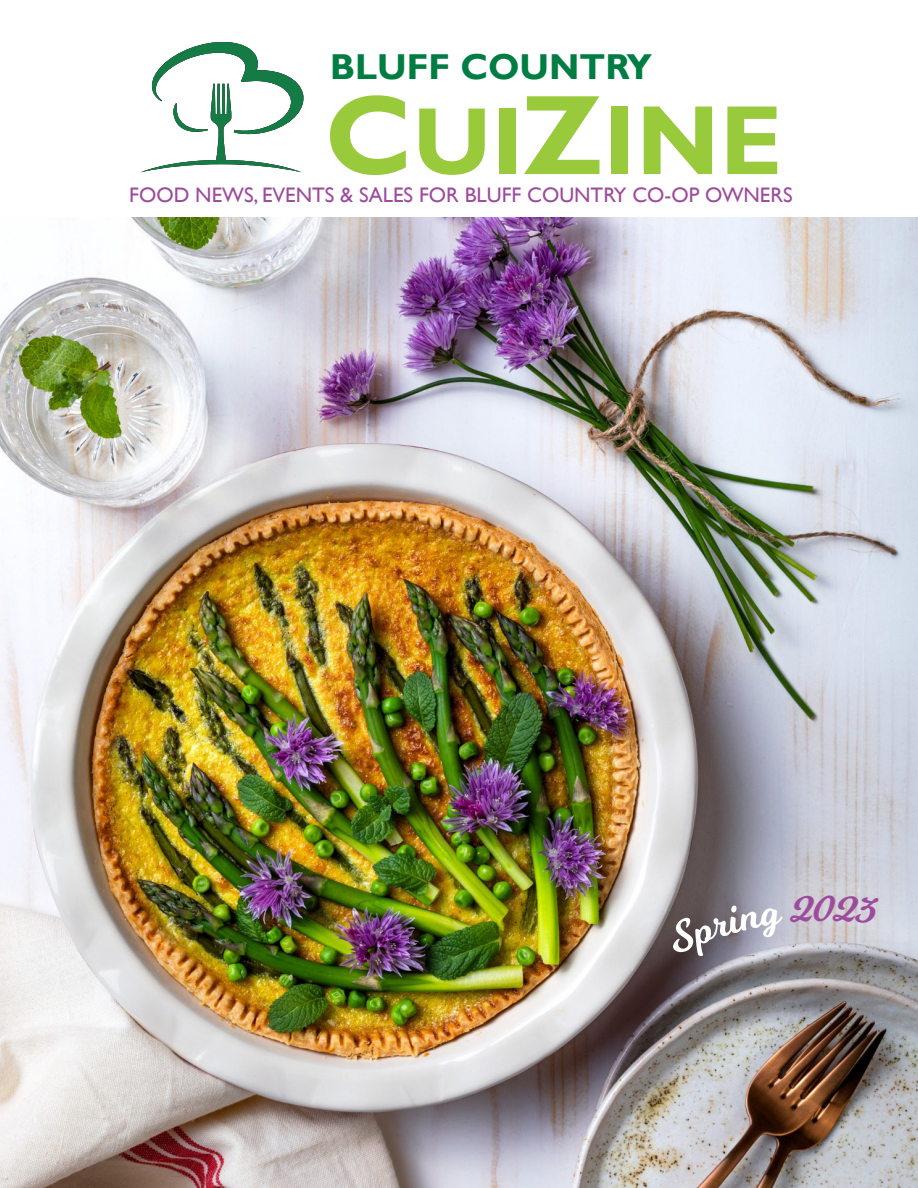
<style>
.page{position:relative;width:918px;height:1188px;background:#fff}
.page>*{position:absolute;margin:0;border:0;box-sizing:border-box;transform-origin:0 0}
.t1{font:700 99px "Gill Sans";color:#99ca3b}
.t2{font:700 36px "Gill Sans";color:#007d42}
.t3{font:21px "Gill Sans";color:#9d4b9c}
.s1{font-size:114px}
.s2{font-size:96px}
</style>
<div class="page">
<img style="left:0;top:218px;width:918px;height:970px">
<img style="left:141px;top:42px;width:162px;height:130px">
<svg style="left:664px;top:895px;width:215px;height:62px;background:#9e9ba2"></svg>
<h2 class="t2" style="left:330px;top:52px;width:323px">BLUFF COUNTRY</h2>
<h1 class="t1" style="left:325px;top:100px;width:459px"><span class="s1">C</span><span class="s2">UI</span><span class="s1">Z</span>INE</h1>
<p class="t3" style="left:129px;top:187px;width:665px">FOOD NEWS, EVENTS &amp; SALES FOR BLUFF COUNTRY CO-OP OWNERS</p>
</div>
